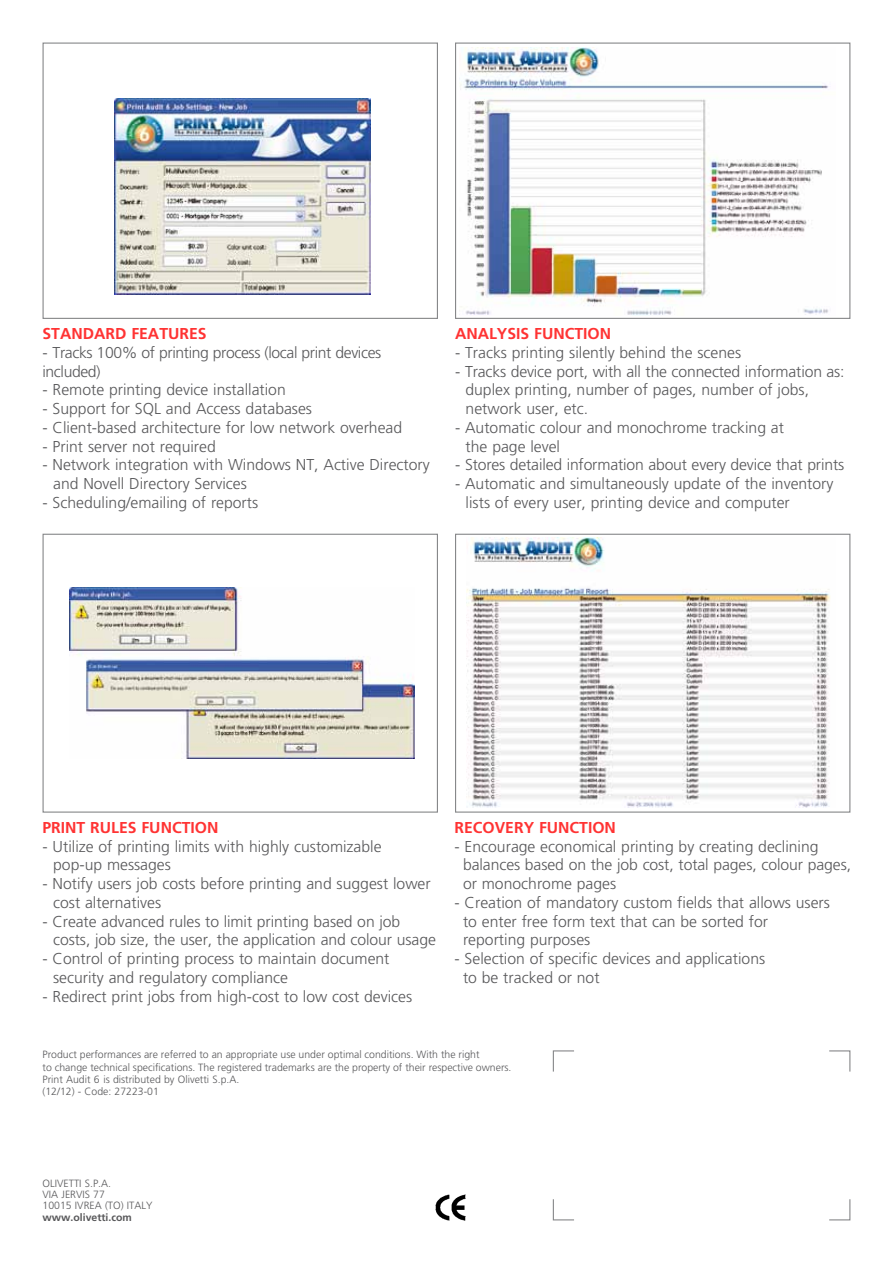
<style>
.page{position:relative;width:893px;height:1263px;background:#fff}
.page>*{position:absolute;margin:0;border:0;box-sizing:border-box;transform-origin:0 0}
.t1{font:300 15.75px/18.8px "Frutiger";color:#58585a}
.t2{font:700 15.75px "Frutiger";color:#f33}
.t3{font:300 15.75px/18.8px "Frutiger";letter-spacing:-.025em;color:#58585a}
.t4{font:300 10.5px/12.3px "Frutiger";color:#58585a}
.t5{font:700 10.5px "Frutiger";color:#58585a}
</style>
<div class="page">
<img style="left:435px;top:1195px;width:30px;height:26px">
<img style="left:69px;top:587px;width:346px;height:172px">
<div style="left:43px;top:534px;width:395px;height:279px;border:1px solid #87888a"></div>
<img style="left:114px;top:98px;width:256px;height:197px">
<div style="left:43px;top:43px;width:395px;height:276px;border:1px solid #87888a"></div>
<img style="left:459px;top:47px;width:370px;height:268px">
<div style="left:455px;top:43px;width:395px;height:276px;border:1px solid #87888a"></div>
<img style="left:466px;top:537px;width:364px;height:270px">
<div style="left:455px;top:534px;width:395px;height:279px;border:1px solid #87888a"></div>
<svg style="left:552px;top:1050px;width:22px;height:22px"></svg>
<svg style="left:552px;top:1199px;width:22px;height:22px"></svg>
<svg style="left:829px;top:1050px;width:22px;height:22px"></svg>
<svg style="left:829px;top:1199px;width:22px;height:22px"></svg>
<p class="t2" style="left:43px;top:324px;width:164px">STANDARD FEATURES</p>
<p class="t3" style="left:43px;top:343px;width:340px">- Tracks 100% of printing process (local print devices included)</p>
<p class="t1" style="left:43px;top:381px;width:245px">- Remote printing device installation</p>
<p class="t1" style="left:43px;top:400px;width:271px">- Support for SQL and Access databases</p>
<p class="t1" style="left:43px;top:418px;width:361px">- Client-based architecture for low network overhead</p>
<p class="t1" style="left:43px;top:437px;width:175px">- Print server not required</p>
<p class="t1" style="left:53px;top:456px;width:378px;text-indent:-11px">- Network integration with Windows NT, Active Directory and Novell Directory Services</p>
<p class="t1" style="left:43px;top:493px;width:217px">- Scheduling/emailing of reports</p>
<p class="t2" style="left:455px;top:324px;width:155px">ANALYSIS FUNCTION</p>
<p class="t1" style="left:455px;top:343px;width:288px">- Tracks printing silently behind the scenes</p>
<p class="t1" style="left:466px;top:362px;width:381px;text-indent:-11px">- Tracks device port, with all the connected information as: duplex printing, number of pages, number of jobs, network user, etc.</p>
<p class="t1" style="left:466px;top:418px;width:320px;text-indent:-11px">- Automatic colour and monochrome tracking at the page level</p>
<p class="t1" style="left:455px;top:456px;width:391px">- Stores detailed information about every device that prints</p>
<p class="t1" style="left:466px;top:475px;width:369px;text-indent:-11px">- Automatic and simultaneously update of the inventory lists of every user, printing device and computer</p>
<p class="t2" style="left:43px;top:818px;width:175px">PRINT RULES FUNCTION</p>
<p class="t1" style="left:53px;top:837px;width:330px;text-indent:-11px">- Utilize of printing limits with highly customizable pop-up messages</p>
<p class="t1" style="left:53px;top:875px;width:379px;text-indent:-11px">- Notify users job costs before printing and suggest lower cost alternatives</p>
<p class="t1" style="left:53px;top:912px;width:384px;text-indent:-11px">- Create advanced rules to limit printing based on job costs, job size, the user, the application and colour usage</p>
<p class="t1" style="left:53px;top:949px;width:338px;text-indent:-11px">- Control of printing process to maintain document security and regulatory compliance</p>
<p class="t1" style="left:43px;top:987px;width:371px">- Redirect print jobs from high-cost to low cost devices</p>
<p class="t2" style="left:455px;top:818px;width:161px">RECOVERY FUNCTION</p>
<p class="t1" style="left:463px;top:837px;width:390px;text-indent:-9px">- Encourage economical printing by creating declining balances based on the job cost, total pages, colour pages, or monochrome pages</p>
<p class="t1" style="left:463px;top:893px;width:368px;text-indent:-9px">- Creation of mandatory custom fields that allows users to enter free form text that can be sorted for reporting purposes</p>
<p class="t1" style="left:463px;top:949px;width:304px;text-indent:-9px">- Selection of specific devices and applications to be tracked or not</p>
<p class="t4" style="left:43px;top:1048px;width:471px">Product performances are referred to an appropriate use under optimal conditions. With the right<br>to change technical specifications. The registered trademarks are the property of their respective owners.<br>Print Audit 6 is distributed by Olivetti S.p.A.<br>(12/12) - Code: 27223-01</p>
<p class="t4" style="left:43px;top:1178px;width:111px;line-height:11.2px">OLIVETTI S.P.A.<br>VIA JERVIS 77<br>10015 IVREA (TO) ITALY</p>
<p class="t5" style="left:43px;top:1211px;width:91px">WWW.OLIVETTI.COM</p>
</div>
